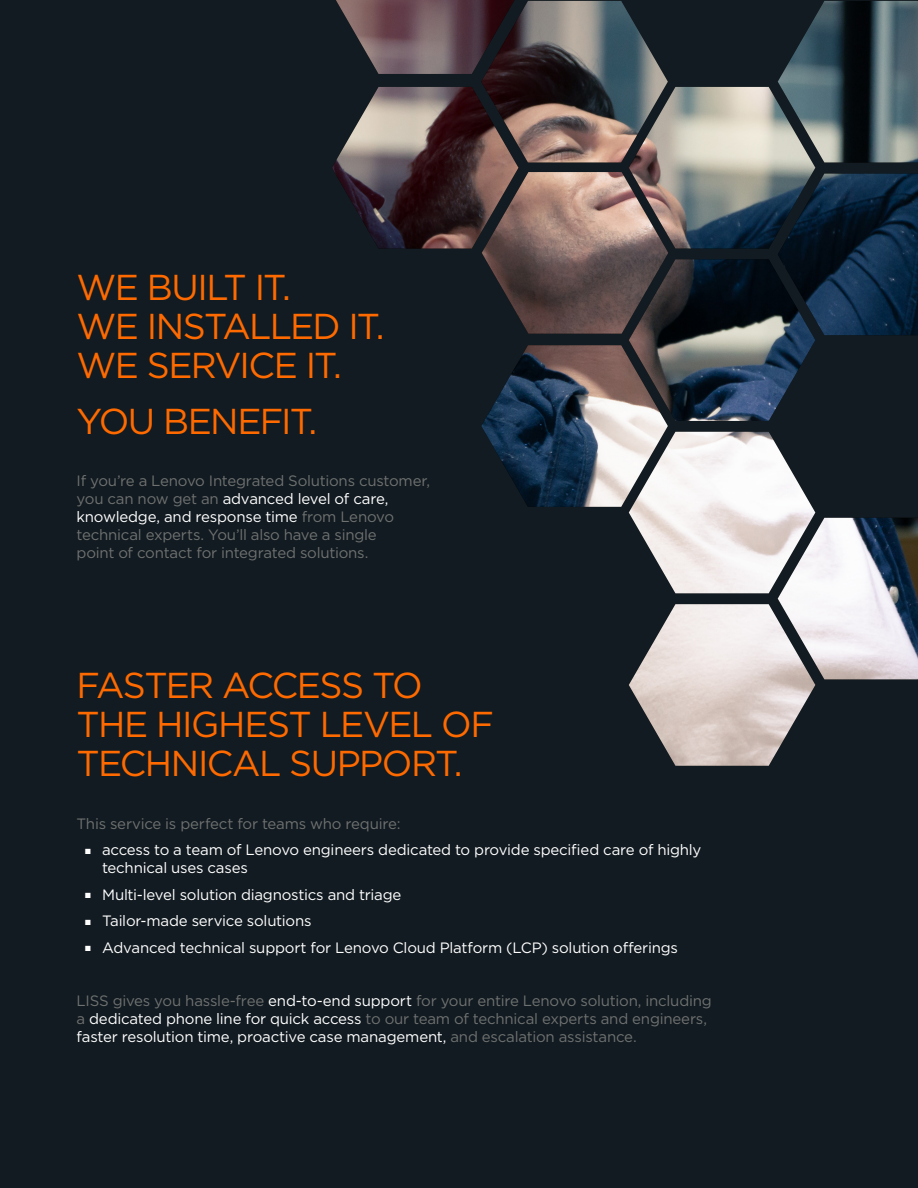
<style>
.page{position:relative;width:918px;height:1188px;background:#121b21}
.page>*{position:absolute;margin:0;border:0;box-sizing:border-box;transform-origin:0 0}
.t1{font:36px/39px "Gotham";letter-spacing:-.045em;color:#ff6a00}
.t2{font:15px/18px "Gotham";letter-spacing:-.015em;color:#6f7170}
.t3{font:15px/18px "Gotham";letter-spacing:-.015em;color:#fff}
.s1{color:#fff}
</style>
<div class="page">
<img style="left:332px;top:0;width:586px;height:766px">
<h1 class="t1" style="left:77px;top:267px;width:310px">WE BUILT IT.<br>WE INSTALLED IT.<br>WE SERVICE IT.</h1>
<h1 class="t1" style="left:77px;top:401px;width:242px">YOU BENEFIT.</h1>
<p class="t2" style="left:77px;top:471px;width:355px">If you’re a Lenovo Integrated Solutions customer, you can now get an <span class="s1">advanced level of care, knowledge, and response time</span> from Lenovo technical experts. You’ll also have a single<br>point of contact for integrated solutions.</p>
<h1 class="t1" style="left:77px;top:665px;width:419px">FASTER ACCESS TO<br>THE HIGHEST LEVEL OF<br>TECHNICAL SUPPORT.</h1>
<p class="t2" style="left:77px;top:814px;width:325px">This service is perfect for teams who require:</p>
<p class="t3" style="left:102px;top:840px;width:601px;text-indent:-17px">■ access to a team of Lenovo engineers dedicated to provide specified care of highly technical uses cases</p>
<p class="t3" style="left:85px;top:885px;width:318px">■ Multi-level solution diagnostics and triage</p>
<p class="t3" style="left:85px;top:911px;width:228px">■ Tailor-made service solutions</p>
<p class="t3" style="left:85px;top:938px;width:595px">■ Advanced technical support for Lenovo Cloud Platform (LCP) solution offerings</p>
<p class="t2" style="left:77px;top:991px;width:637px">LISS gives you hassle-free <span class="s1">end-to-end support</span> for your entire Lenovo solution, including a <span class="s1">dedicated phone line for quick access</span> to our team of technical experts and engineers, <span class="s1">faster resolution time, proactive case management,</span> and escalation assistance.</p>
</div>
